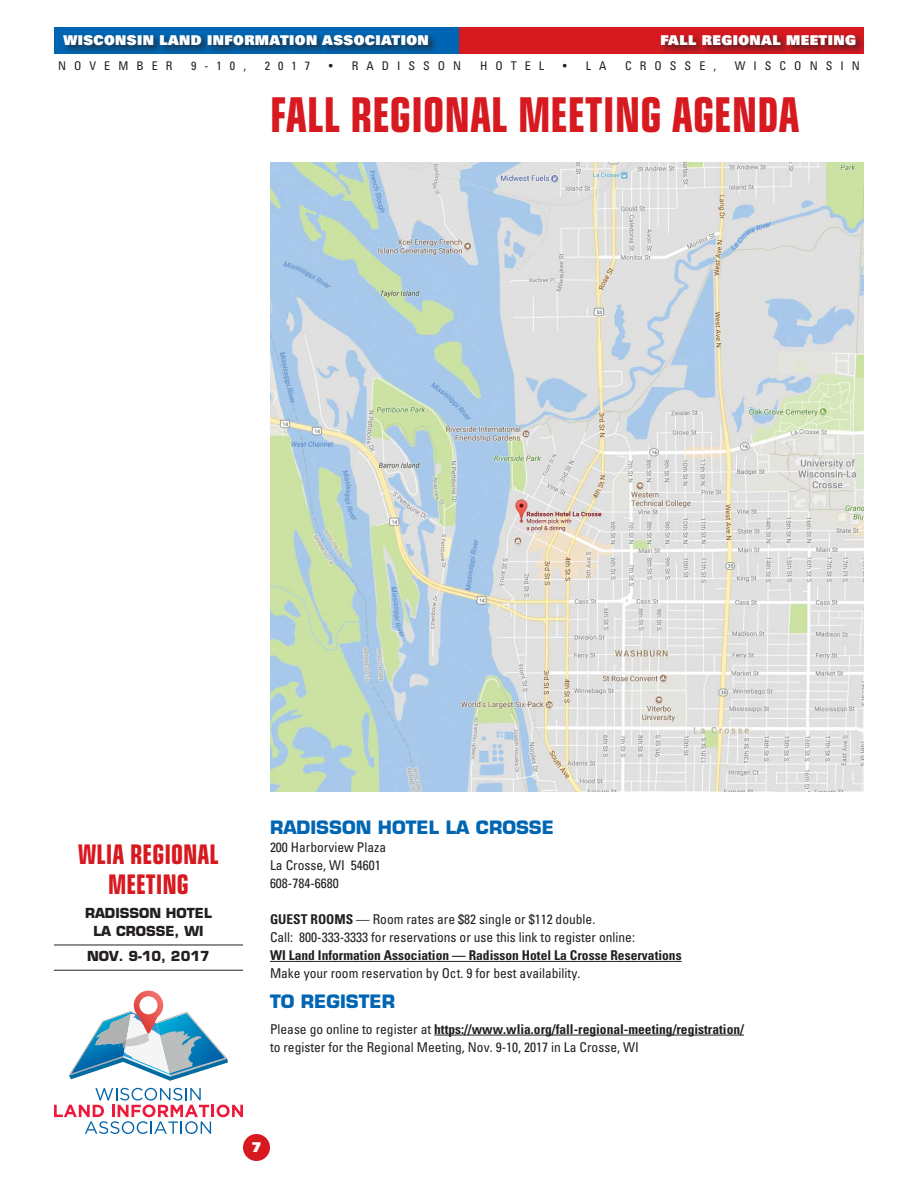
<style>
.page{position:relative;width:918px;height:1188px;background:#fff}
.page>*{position:absolute;margin:0;border:0;box-sizing:border-box;transform-origin:0 0}
.t1{font:700 condensed 48px "Eurostile";color:#d71920;scale:.85 1}
.t2{font:700 condensed 27px/30px "Eurostile";color:#d71920;text-align:center;scale:.85 1}
.t3{font:700 18px "Eurostile";color:#0066b3}
.t4{font:condensed 13.5px/18px "Univers";color:#231f20}
.t5{font:700 condensed 13.5px "Univers";color:#231f20}
.t6{font:900 13.5px "Univers";letter-spacing:.03em;color:#fff}
.t7{font:700 13.5px/18px "Eurostile";color:#231f20;text-align:center}
.t8{font:condensed 12px "Univers";letter-spacing:.67em;color:#231f20}
.s1{font-weight:700}
</style>
<div class="page">
<div style="left:54px;top:27px;width:405px;height:27px;background:#0066b3"></div>
<div style="left:459px;top:27px;width:405px;height:27px;background:#d71920"></div>
<div style="left:243px;top:1134px;width:27px;height:27px;background:#d71920;border-radius:50%"></div>
<div style="left:61px;top:33px;width:377px;height:22px;background:#231f20;opacity:.75"></div>
<div style="left:659px;top:33px;width:206px;height:22px;background:#231f20;opacity:.75"></div>
<img style="left:270px;top:162px;width:594px;height:629px">
<hr style="left:54px;top:945px;width:189px;height:1px;background:#231f20">
<hr style="left:54px;top:970px;width:189px;height:1px;background:#231f20">
<svg style="left:69px;top:991px;width:159px;height:90px"></svg>
<svg style="left:54px;top:1088px;width:189px;height:46px"></svg>
<hr style="left:270px;top:961px;width:412px;height:1px;background:#231f20">
<hr style="left:434px;top:1035px;width:310px;height:1px;background:#231f20">
<p class="t6" style="left:63px;top:31px;width:367px">WISCONSIN LAND INFORMATION ASSOCIATION</p>
<p class="t6" style="left:660px;top:31px;width:197px">FALL REGIONAL MEETING</p>
<p class="t8" style="left:58px;top:58px;width:116px">NOVEMBER</p>
<p class="t8" style="left:191px;top:58px;width:56px">9-10,</p>
<p class="t8" style="left:265px;top:58px;width:47px">2017</p>
<p class="t8" style="left:329px;top:58px;width:134px">• RADISSON</p>
<p class="t8" style="left:480px;top:58px;width:66px">HOTEL</p>
<p class="t8" style="left:563px;top:58px;width:45px">• L A</p>
<p class="t8" style="left:625px;top:58px;width:92px">CROSSE,</p>
<p class="t8" style="left:735px;top:58px;width:127px">WISCONSIN</p>
<h1 class="t1" style="left:270px;top:85px;width:625px">FALL REGIONAL MEETING AGENDA</h1>
<h2 class="t2" style="left:78px;top:839px;width:167px">WLIA REGIONAL<br>MEETING</h2>
<p class="t7" style="left:85px;top:904px;width:128px">RADISSON HOTEL<br>LA CROSSE, WI</p>
<p class="t7" style="left:87px;top:947px;width:124px">NOV. 9-10, 2017</p>
<h3 class="t3" style="left:270px;top:816px;width:286px">RADISSON HOTEL LA CROSSE</h3>
<p class="t4" style="left:270px;top:838px;width:118px">200 Harborview Plaza<br>La Crosse, WI 54601<br>608-784-6680</p>
<p class="t4" style="left:270px;top:910px;width:367px"><span class="s1">GUEST ROOMS</span> — Room rates are $82 single or $112 double.<br>Call: 800-333-3333 for reservations or use this link to register online:</p>
<p class="t5" style="left:270px;top:947px;width:413px">WI Land Information Association — Radisson Hotel La Crosse Reservations</p>
<p class="t4" style="left:270px;top:964px;width:312px">Make your room reservation by Oct. 9 for best availability.</p>
<h3 class="t3" style="left:270px;top:991px;width:127px">TO REGISTER</h3>
<p class="t4" style="left:270px;top:1020px;width:475px">Please go online to register at <span class="s1">https://www.wlia.org/fall-regional-meeting/registration/ </span>to register for the Regional Meeting, Nov. 9-10, 2017 in La Crosse, WI</p>
<p class="t6" style="left:252px;top:1139px;width:11px">7</p>
</div>
